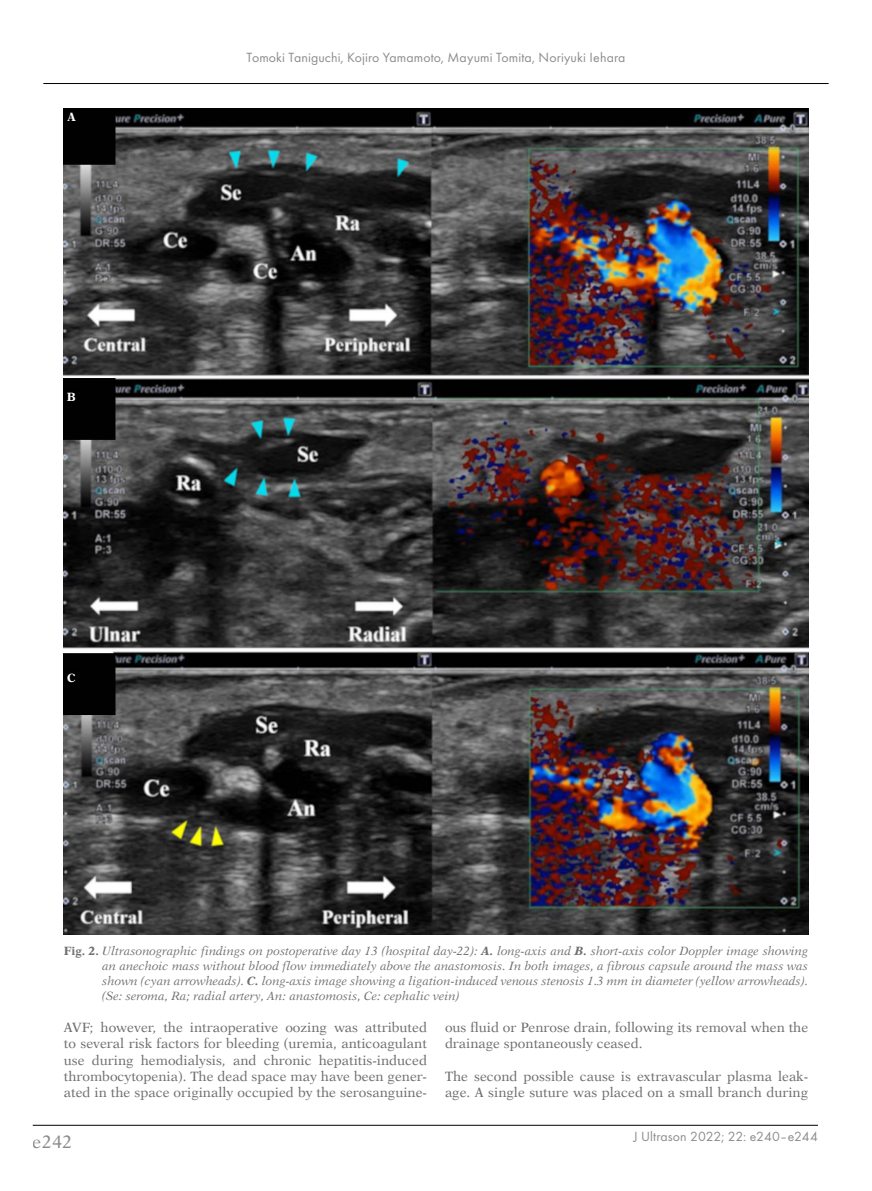
<style>
.page{position:relative;width:872px;height:1191px;background:#fff}
.page>*{position:absolute;margin:0;border:0;box-sizing:border-box;transform-origin:0 0}
.t1{font:18px "Dutch 823 EU Normal";color:#706f6f}
.t2{font:13.8px "Futura TCE";letter-spacing:.01em;color:#706f6f}
.t3{font:13.5px/16.2px "Dutch 823 EU Normal";color:#706f6f}
.t4{font:12px/15px "Dutch 823 EU Italic";color:#706f6f;text-align:justify}
.t5{font:12px "Dutch 823 EU Bold";color:#fff}
.s1{font-family:"Dutch 823 EU Bold"}
.s2{font-family:"Dutch 823 EU Bold";font-style:italic}
</style>
<div class="page">
<hr style="left:33px;top:1125px;width:785px;height:1px;background:#000">
<hr style="left:43px;top:83px;width:785px;height:1px;background:#000">
<img style="left:64px;top:108px;width:744px;height:826px">
<div style="left:64px;top:669px;width:15px;height:16px;background:#000"></div>
<div style="left:64px;top:389px;width:15px;height:15px;background:#000"></div>
<div style="left:64px;top:108px;width:15px;height:16px;background:#000"></div>
<p class="t5" style="left:67px;top:109px;width:10px">A</p>
<p class="t5" style="left:67px;top:390px;width:11px">B</p>
<p class="t5" style="left:67px;top:670px;width:10px">C</p>
<p class="t2" style="left:246px;top:49px;width:380px">Tomoki Taniguchi, Kojiro Yamamoto, Mayumi Tomita, Noriyuki Iehara</p>
<p class="t4" style="left:102px;top:943px;width:707px;text-indent:-38px"><span class="s1">Fig. 2.</span> Ultrasonographic findings on postoperative day 13 (hospital day-22): <span class="s2">A.</span> long-axis and <span class="s2">B.</span> short-axis color Doppler image showing an anechoic mass without blood flow immediately above the anastomosis. In both images, a fibrous capsule around the mass was shown (cyan arrowheads). <span class="s2">C.</span> long-axis image showing a ligation-induced venous stenosis 1.3 mm in diameter (yellow arrowheads). (Se: seroma, Ra; radial artery, An: anastomosis, Ce: cephalic vein)</p>
<p class="t3" style="left:64px;top:1019px;width:365px;text-align:justify">AVF; however, the intraoperative oozing was attributed to several risk factors for bleeding (uremia, anticoagulant use during hemodialysis, and chronic hepatitis-induced thrombocytopenia). The dead space may have been gener&shy;ated in the space originally occupied by the serosanguine-</p>
<p class="t3" style="left:445px;top:1019px;width:365px">ous fluid or Penrose drain, following its removal when the drainage spontaneously ceased.</p>
<p class="t3" style="left:445px;top:1068px;width:365px">The second possible cause is extravascular plasma leak&shy;age. A single suture was placed on a small branch during</p>
<h1 class="t1" style="left:33px;top:1131px;width:41px">e242</h1>
<p class="t2" style="left:633px;top:1128px;width:186px">J Ultrason 2022; 22: e240–e244</p>
</div>
